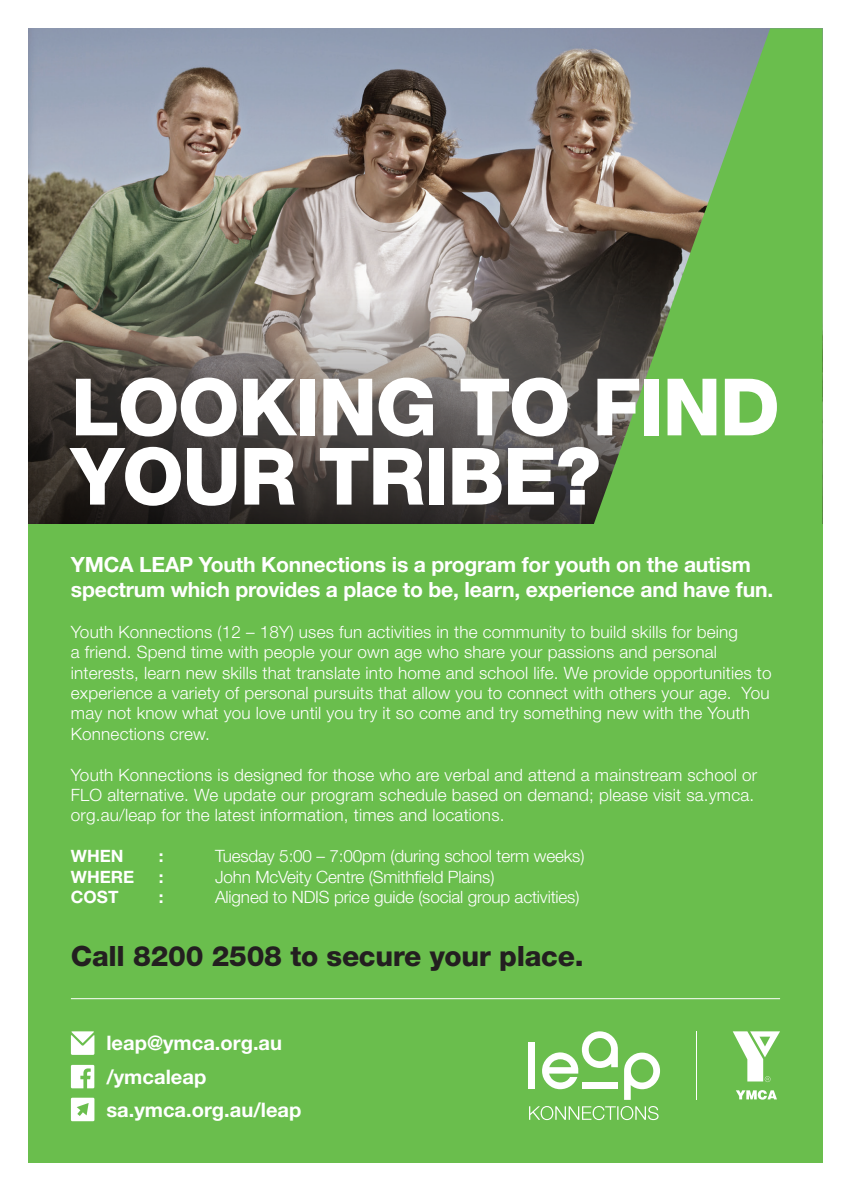
<style>
.page{position:relative;width:851px;height:1191px;background:#fff}
.page>*{position:absolute;margin:0;border:0;box-sizing:border-box;transform-origin:0 0}
.t1{font:800 79.2px/69.2px "Helvetica Neue LT Std";letter-spacing:-.02em;color:#fff}
.t2{font:800 28px "Helvetica Neue LT Std";letter-spacing:-.01em;color:#231f20}
.t3{font:700 21px/25.2px "Helvetica Neue LT Std";letter-spacing:-.01em;color:#fff}
.t4{font:700 20px "Helvetica Neue LT Std";color:#fff}
.t5{font:300 17px/20.4px "Helvetica Neue LT Std";letter-spacing:.01em;color:#fff}
.t6{font:300 17px "Helvetica Neue LT Std";letter-spacing:-.01em;color:#fff}
.t7{font:700 17px "Helvetica Neue LT Std";color:#fff}
</style>
<div class="page">
<img style="left:28px;top:28px;width:557px;height:260px">
<svg style="left:28px;top:288px;width:557px;height:236px;background:#5d5853"></svg>
<svg style="left:585px;top:28px;width:237px;height:496px;background:#6f9f5c"></svg>
<div style="left:28px;top:524px;width:794px;height:638px;background:#6abe4d"></div>
<svg style="left:71px;top:1065px;width:23px;height:23px"></svg>
<hr style="left:71px;top:998px;width:709px;height:1px;background:#fff">
<svg style="left:71px;top:1031px;width:24px;height:24px"></svg>
<div style="left:71px;top:1097px;width:23px;height:24px;background:#fff"></div>
<svg style="left:77px;top:1103px;width:12px;height:13px"></svg>
<hr style="left:696px;top:1031px;width:1px;height:68px;background:#fff">
<div style="left:528px;top:1041px;width:7px;height:47px;background:#fff"></div>
<svg style="left:624px;top:1052px;width:36px;height:47px"></svg>
<svg style="left:542px;top:1031px;width:76px;height:58px"></svg>
<svg style="left:736px;top:1090px;width:40px;height:9px"></svg>
<svg style="left:732px;top:1031px;width:48px;height:51px"></svg>
<svg style="left:529px;top:1106px;width:129px;height:14px"></svg>
<p class="t1" style="left:71px;top:372px;width:710px">LOOKING TO FIND<br>YOUR TRIBE?</p>
<p class="t3" style="left:71px;top:551px;width:703px">YMCA LEAP Youth Konnections is a program for youth on the autism spectrum which provides a place to be, learn, experience and have fun.</p>
<p class="t5" style="left:71px;top:621px;width:702px">Youth Konnections (12 – 18Y) uses fun activities in the community to build skills for being<br>a friend. Spend time with people your own age who share your passions and personal interests, learn new skills that translate into home and school life. We provide opportunities to experience a variety of personal pursuits that allow you to connect with others your age. You may not know what you love until you try it so come and try something new with the Youth Konnections crew.</p>
<p class="t5" style="left:71px;top:764px;width:687px">Youth Konnections is designed for those who are verbal and attend a mainstream school or<br>FLO alternative. We update our program schedule based on demand; please visit sa.ymca. org.au/leap for the latest information, times and locations.</p>
<p class="t7" style="left:71px;top:845px;width:54px">WHEN</p>
<p class="t7" style="left:159px;top:845px;width:6px">:</p>
<p class="t6" style="left:215px;top:845px;width:371px">Tuesday 5:00 – 7:00pm (during school term weeks)</p>
<p class="t7" style="left:71px;top:866px;width:65px">WHERE</p>
<p class="t7" style="left:159px;top:866px;width:6px">:</p>
<p class="t6" style="left:215px;top:866px;width:281px">John McVeity Centre (Smithfield Plains)</p>
<p class="t7" style="left:71px;top:886px;width:49px">COST</p>
<p class="t7" style="left:159px;top:886px;width:6px">:</p>
<p class="t6" style="left:215px;top:886px;width:366px">Aligned to NDIS price guide (social group activities)</p>
<p class="t2" style="left:71px;top:939px;width:514px">Call 8200 2508 to secure your place.</p>
<p class="t4" style="left:106px;top:1030px;width:177px">leap@ymca.org.au</p>
<p class="t4" style="left:106px;top:1064px;width:101px">/ymcaleap</p>
<p class="t4" style="left:106px;top:1097px;width:196px">sa.ymca.org.au/leap</p>
</div>
